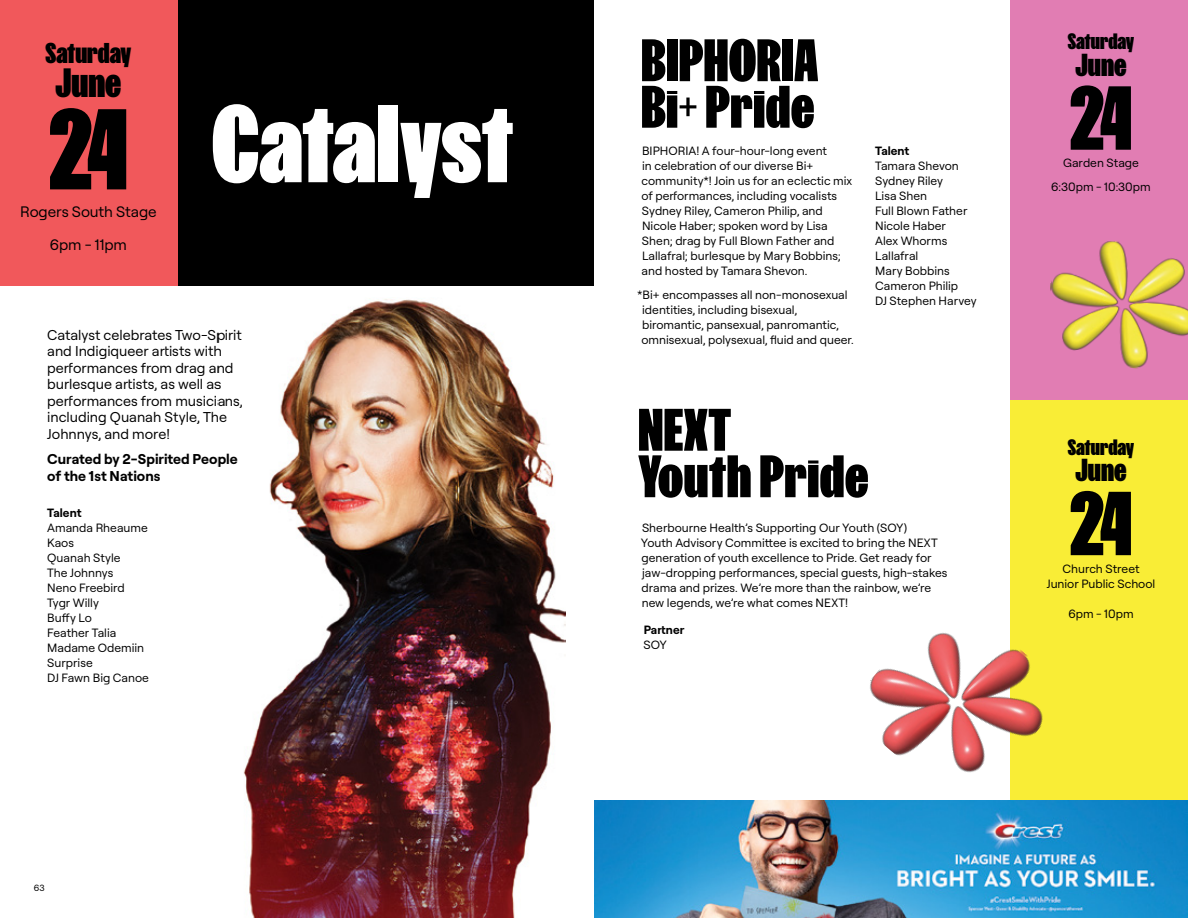
<style>
.page{position:relative;width:1188px;height:918px;background:#fff}
.page>*{position:absolute;margin:0;border:0;box-sizing:border-box;transform-origin:0 0}
.t1{font:900 106.2px "FK Screamer";color:#000}
.t2{font:900 102px "FK Screamer";color:#fff}
.t3{font:900 84px "FK Screamer";color:#000}
.t4{font:900 55.5px/46.5px "FK Screamer";letter-spacing:.01em;color:#000}
.t5{font:900 37.95px "FK Screamer";color:#000}
.t6{font:900 29.55px "FK Screamer";color:#000}
.t7{font:900 26.55px "FK Screamer";color:#000}
.t8{font:900 20.7px "FK Screamer";color:#000}
.t9{font:15.15px/33px "Roobert";letter-spacing:-.01em;color:#000;text-align:center}
.t10{font:14.25px/16.5px "Roobert";color:#000}
.t11{font:700 14.25px/16.5px "Roobert";color:#000}
.t12{font:12px/15px "Roobert";color:#000}
.t13{font:700 12px "Roobert";color:#000}
.t14{font:9px "Roobert";color:#000}
</style>
<div class="page">
<div style="left:8px;top:0;width:586px;height:286px;background:#000"></div>
<div style="left:0;top:0;width:177px;height:286px;background:#f1585b"></div>
<img style="left:243px;top:299px;width:322px;height:619px">
<div style="left:1011px;top:0;width:177px;height:400px;background:#e17db3"></div>
<div style="left:1011px;top:400px;width:177px;height:403px;background:#f9ed36"></div>
<img style="left:594px;top:800px;width:594px;height:118px">
<img style="left:1050px;top:241px;width:138px;height:128px">
<img style="left:844px;top:588px;width:226px;height:227px">
<h3 class="t7" style="left:46px;top:36px;width:87px">Saturday</h3>
<h3 class="t5" style="left:56px;top:59px;width:67px">June</h3>
<h1 class="t1" style="left:49px;top:82px;width:80px">24</h1>
<p class="t9" style="left:20px;top:194px;width:138px">Rogers South Stage<br>6pm - 11pm</p>
<h2 class="t2" style="left:212px;top:79px;width:303px">Catalyst</h2>
<p class="t10" style="left:47px;top:326px;width:197px">Catalyst celebrates Two-Spirit and Indigiqueer artists with performances from drag and burlesque artists, as well as performances from musicians, including Quanah Style, The<br>Johnnys, and more!</p>
<p class="t11" style="left:47px;top:450px;width:192px">Curated by 2-Spirited People of the 1st Nations</p>
<p class="t13" style="left:47px;top:504px;width:36px">Talent</p>
<p class="t12" style="left:47px;top:519px;width:103px">Amanda Rheaume<br>Kaos<br>Quanah Style<br>The Johnnys<br>Neno Freebird<br>Tygr Willy<br>Buffy Lo<br>Feather Talia<br>Madame Odemiin<br>Surprise<br>DJ Fawn Big Canoe</p>
<p class="t14" style="left:34px;top:881px;width:12px">63</p>
<h3 class="t4" style="left:641px;top:34px;width:178px">BIPHORIA<br>Bi+ Pride</h3>
<p class="t12" style="left:642px;top:142px;width:212px">BIPHORIA! A four-hour-long event<br>in celebration of our diverse Bi+ community*! Join us for an eclectic mix of performances, including vocalists Sydney Riley, Cameron Philip, and Nicole Haber; spoken word by Lisa Shen; drag by Full Blown Father and Lallafral; burlesque by Mary Bobbins; and hosted by Tamara Shevon.</p>
<p class="t12" style="left:642px;top:286px;width:214px;text-indent:-4px">*Bi+ encompasses all non-monosexual identities, including bisexual, biromantic, pansexual, panromantic, omnisexual, polysexual, fluid and queer.</p>
<p class="t13" style="left:875px;top:142px;width:36px">Talent</p>
<p class="t12" style="left:875px;top:157px;width:103px">Tamara Shevon<br>Sydney Riley<br>Lisa Shen<br>Full Blown Father<br>Nicole Haber<br>Alex Whorms<br>Lallafral<br>Mary Bobbins<br>Cameron Philip<br>DJ Stephen Harvey</p>
<h3 class="t4" style="left:638px;top:404px;width:232px">NEXT<br>Youth Pride</h3>
<p class="t12" style="left:641px;top:519px;width:308px">Sherbourne Health’s Supporting Our Youth (SOY)<br>Youth Advisory Committee is excited to bring the NEXT generation of youth excellence to Pride. Get ready for jaw-dropping performances, special guests, high-stakes drama and prizes. We’re more than the rainbow, we’re new legends, we’re what comes NEXT!</p>
<p class="t13" style="left:644px;top:621px;width:42px">Partner</p>
<p class="t12" style="left:644px;top:637px;width:25px">SOY</p>
<h3 class="t8" style="left:1068px;top:28px;width:68px">Saturday</h3>
<h3 class="t6" style="left:1076px;top:46px;width:53px">June</h3>
<h3 class="t3" style="left:1070px;top:65px;width:64px">24</h3>
<p class="t12" style="left:1051px;top:150px;width:101px;line-height:24px;text-align:center">Garden Stage<br>6:30pm - 10:30pm</p>
<h3 class="t8" style="left:1068px;top:434px;width:68px">Saturday</h3>
<h3 class="t6" style="left:1076px;top:452px;width:53px">June</h3>
<h3 class="t3" style="left:1070px;top:470px;width:64px">24</h3>
<p class="t12" style="left:1047px;top:560px;width:110px;text-align:center">Church Street<br>Junior Public School</p>
<p class="t12" style="left:1068px;top:605px;width:67px">6pm - 10pm</p>
</div>
